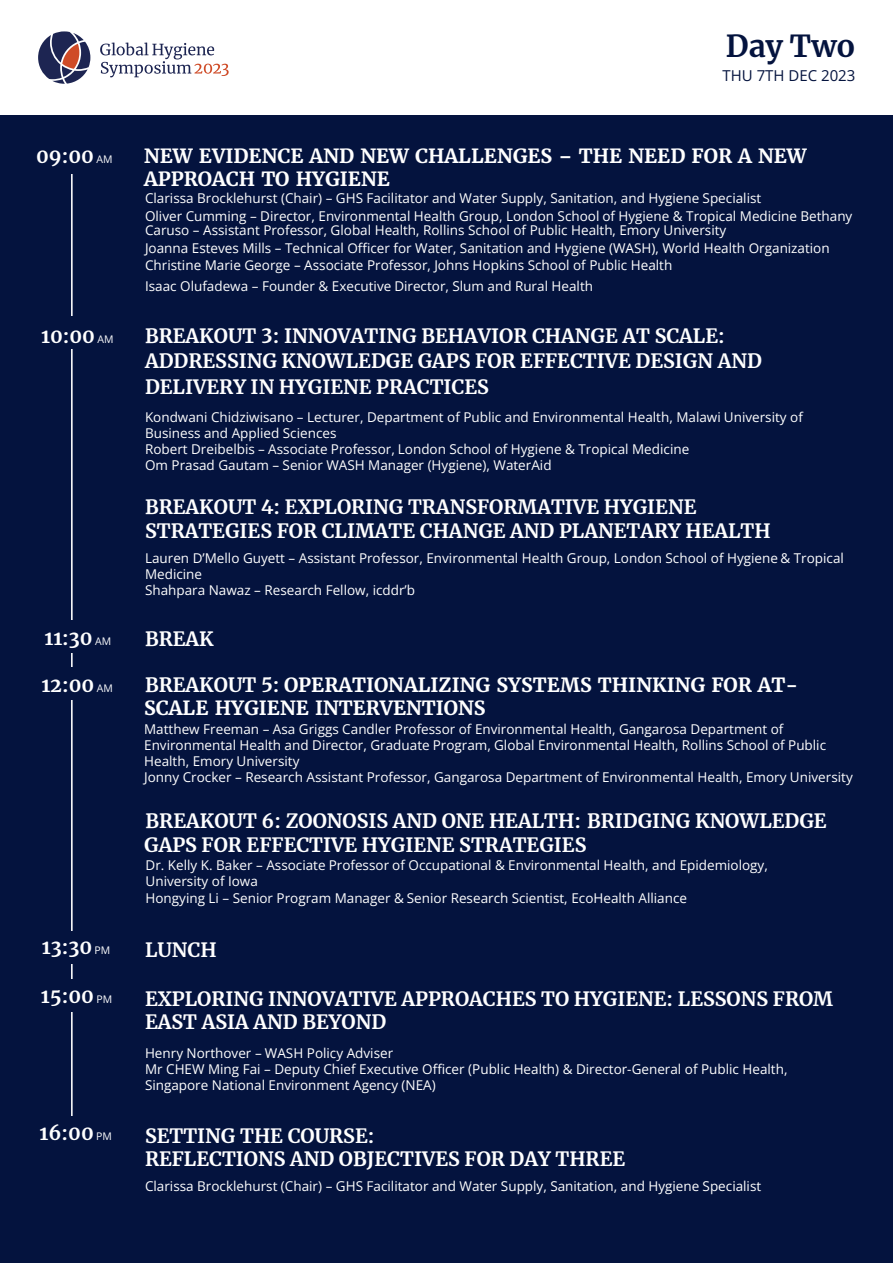
<style>
.page{position:relative;width:893px;height:1263px;background:#fff}
.page>*{position:absolute;margin:0;border:0;box-sizing:border-box;transform-origin:0 0}
.t1{font:700 30px "Merriweather";color:#04133e}
.t2{font:700 19.5px/23.4px "Merriweather";color:#fff}
.t3{font:15px "Open Sans";color:#04133e}
.t4{font:13.5px/16.2px "Open Sans";color:#fff}
.t5{font:13.5px/17.5px "Open Sans";color:#fff}
.s1{font-family:"Open Sans";font-weight:400;font-size:10.5px}
.s2{font-style:inherit}
</style>
<div class="page">
<div style="left:0;top:96px;width:893px;height:1167px;background:#04133e"></div>
<hr style="left:71px;top:161px;width:2px;height:965px;background:#fff">
<div style="left:34px;top:142px;width:82px;height:32px;background:#04133e"></div>
<div style="left:36px;top:317px;width:82px;height:32px;background:#04133e"></div>
<div style="left:38px;top:621px;width:82px;height:32px;background:#04133e"></div>
<div style="left:37px;top:931px;width:82px;height:33px;background:#04133e"></div>
<div style="left:35px;top:667px;width:82px;height:33px;background:#04133e"></div>
<div style="left:37px;top:980px;width:82px;height:32px;background:#04133e"></div>
<div style="left:37px;top:1117px;width:82px;height:32px;background:#04133e"></div>
<div style="left:0;top:0;width:893px;height:114px;background:#fff"></div>
<svg style="left:38px;top:31px;width:52px;height:53px"></svg>
<svg style="left:100px;top:43px;width:129px;height:34px"></svg>
<h2 class="t2" style="left:36px;top:144px;width:78px">09:00 <span class="s1">AM</span></h2>
<h2 class="t2" style="left:41px;top:323px;width:74px">10:00 <span class="s1">AM</span></h2>
<h2 class="t2" style="left:44px;top:625px;width:68px">11:30 <span class="s1">AM</span></h2>
<h2 class="t2" style="left:41px;top:673px;width:73px">12:00 <span class="s1">AM</span></h2>
<h2 class="t2" style="left:42px;top:935px;width:70px">13:30 <span class="s1">PM</span></h2>
<h2 class="t2" style="left:41px;top:983px;width:73px">15:00 <span class="s1">PM</span></h2>
<h2 class="t2" style="left:40px;top:1121px;width:74px">16:00 <span class="s1">PM</span></h2>
<h1 class="t1" style="left:726px;top:26px;width:131px">Day Two</h1>
<p class="t3" style="left:722px;top:65px;width:134px">THU 7TH DEC 2023</p>
<h2 class="t2" style="left:144px;top:145px;width:664px;line-height:22.6px">NEW EVIDENCE AND NEW CHALLENGES – THE NEED FOR A NEW<br>APPROACH TO HYGIENE</h2>
<p class="t4" style="left:145px;top:189px;width:709px;line-height:17.5px">Clarissa Brocklehurst (Chair) – GHS Facilitator and Water Supply, Sanitation, and Hygiene Specialist<br>Oliver Cumming – Director, Environmental Health Group, London School of Hygiene &amp; Tropical Medicine <span class="s2">Bethany</span></p>
<p class="t5" style="left:145px;top:221px;width:686px">Caruso – Assistant Professor, Global Health, Rollins School of Public Health, Emory University<br>Joanna Esteves Mills – Technical Officer for Water, Sanitation and Hygiene (WASH), World Health Organization<br>Christine Marie George – Associate Professor, Johns Hopkins School of Public Health</p>
<p class="t4" style="left:145px;top:277px;width:450px">Isaac Olufadewa – Founder &amp; Executive Director, Slum and Rural Health</p>
<h2 class="t2" style="left:145px;top:323px;width:618px;line-height:25.3px">BREAKOUT 3: INNOVATING BEHAVIOR CHANGE AT SCALE:<br>ADDRESSING KNOWLEDGE GAPS FOR EFFECTIVE DESIGN AND<br>DELIVERY IN HYGIENE PRACTICES</h2>
<p class="t4" style="left:145px;top:408px;width:659px">Kondwani Chidziwisano – Lecturer, Department of Public and Environmental Health, Malawi University of Business and Applied Sciences<br>Robert Dreibelbis – Associate Professor, London School of Hygiene &amp; Tropical Medicine<br>Om Prasad Gautam – Senior WASH Manager (Hygiene), WaterAid</p>
<h2 class="t2" style="left:145px;top:495px;width:627px">BREAKOUT 4: EXPLORING TRANSFORMATIVE HYGIENE<br>STRATEGIES FOR CLIMATE CHANGE AND PLANETARY HEALTH</h2>
<p class="t4" style="left:145px;top:549px;width:700px">Lauren D’Mello Guyett – Assistant Professor, Environmental Health Group, London School of Hygiene &amp; Tropical<br>Medicine<br>Shahpara Nawaz – Research Fellow, icddr’b</p>
<h2 class="t2" style="left:145px;top:626px;width:70px">BREAK</h2>
<h2 class="t2" style="left:144px;top:672px;width:656px">BREAKOUT 5: OPERATIONALIZING SYSTEMS THINKING FOR AT-<br>SCALE HYGIENE INTERVENTIONS</h2>
<p class="t4" style="left:144px;top:720px;width:710px">Matthew Freeman – Asa Griggs Candler Professor of Environmental Health, Gangarosa Department of Environmental Health and Director, Graduate Program, Global Environmental Health<span class="s2">,</span> Rollins School of Public Health, Emory University<br>Jonny Crocker – Research Assistant Professor, Gangarosa Department of Environmental Health, Emory University</p>
<h2 class="t2" style="left:144px;top:809px;width:684px">BREAKOUT 6: ZOONOSIS AND ONE HEALTH: BRIDGING KNOWLEDGE<br>GAPS FOR EFFECTIVE HYGIENE STRATEGIES</h2>
<p class="t4" style="left:146px;top:857px;width:624px">Dr. Kelly K. Baker – Associate Professor of Occupational &amp; Environmental Health, and Epidemiology,<br>University of Iowa<br>Hongying Li – Senior Program Manager &amp; Senior Research Scientist, EcoHealth Allianc<span class="s2">e</span></p>
<h2 class="t2" style="left:145px;top:937px;width:73px">LUNCH</h2>
<h2 class="t2" style="left:145px;top:986px;width:690px">EXPLORING INNOVATIVE APPROACHES TO HYGIENE: LESSONS FROM<br>EAST ASIA AND BEYOND</h2>
<p class="t4" style="left:145px;top:1044px;width:644px">Henry Northover – <span class="s2">WASH Policy Adviser<br></span>Mr CHEW Ming Fai – Deputy Chief Executive Officer (Public Health) &amp; Director-General of Public Health,<br>Singapore National Environment Agency (NEA)</p>
<h2 class="t2" style="left:145px;top:1123px;width:482px">SETTING THE COURSE:<br>REFLECTIONS AND OBJECTIVES FOR DAY THREE</h2>
<p class="t4" style="left:145px;top:1177px;width:618px">Clarissa Brocklehurst (Chair) – GHS Facilitator and Water Supply, Sanitation, and Hygiene Specialist</p>
</div>
